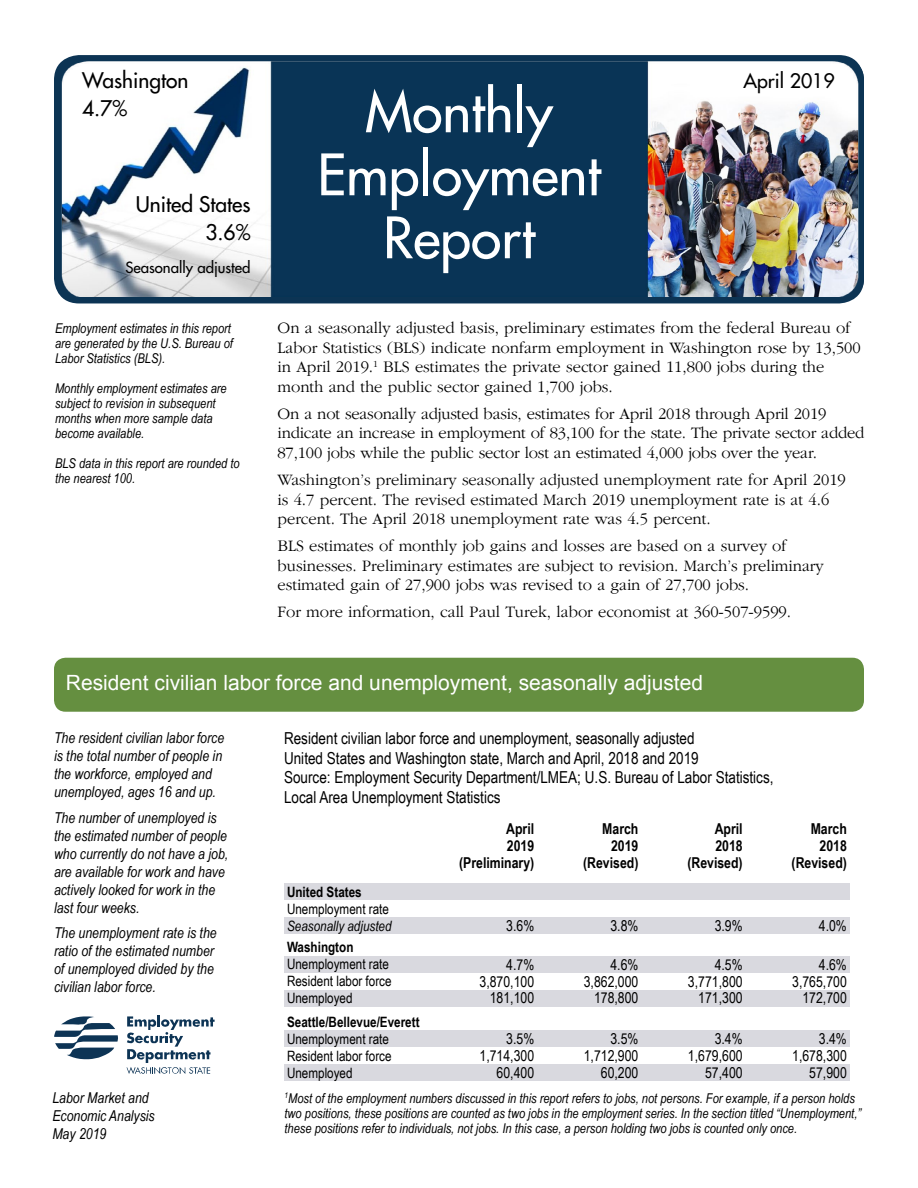
<style>
.page{position:relative;width:918px;height:1188px;background:#fff}
.page>*{position:absolute;margin:0;border:0;box-sizing:border-box;transform-origin:0 0}
.t1{font:55.5px/63px "Futura";color:#fff;text-align:center}
.t2{font:21px "Arial";color:#fff}
.Body_copy{font:21px "Futura";color:#000}
.H2{font:19.5px "Futura";color:#000}
.t3{font:300 16.5px/19.5px "Garamond";color:#000}
.Figure_table_heading{font:16.5px/19.5px "Arial Narrow";color:#000}
.Cover_Additional_Txt{font:italic 15px/18px "Arial Narrow";color:#000}
.t4{font:15px "Arial Narrow";color:#000}
.t5{font:700 15px "Arial Narrow";color:#000}
.Body_copy-2{font:15px "Futura";color:#000}
.t6{font:14.25px/17px "Arial Narrow";color:#000}
.t7{font:italic 14.25px/17px "Arial Narrow";color:#000}
.t8{font:700 14.25px/17px "Arial Narrow";color:#000}
.Note{font:italic 13.5px/15px "Arial Narrow";color:#000}
.s1{font-weight:700;font-style:normal}
.s2{font-style:normal}
.s3{font-weight:700}
.s4{font-weight:400}
</style>
<div class="page">
<div style="left:54px;top:55px;width:810px;height:248px;background:#0c3454;border-radius:25px"></div>
<img style="left:58px;top:60px;width:806px;height:237px">
<div style="left:54px;top:658px;width:810px;height:54px;background:#658f40;border-radius:12px"></div>
<div style="left:284px;top:883px;width:149px;height:17px;background:#d9d9df"></div>
<div style="left:433px;top:883px;width:104px;height:17px;background:#d9d9df"></div>
<div style="left:537px;top:883px;width:105px;height:17px;background:#d9d9df"></div>
<div style="left:642px;top:883px;width:104px;height:17px;background:#d9d9df"></div>
<div style="left:746px;top:883px;width:104px;height:17px;background:#d9d9df"></div>
<div style="left:284px;top:917px;width:149px;height:17px;background:#d9d9df"></div>
<div style="left:433px;top:917px;width:104px;height:17px;background:#d9d9df"></div>
<div style="left:537px;top:917px;width:105px;height:17px;background:#d9d9df"></div>
<div style="left:642px;top:917px;width:104px;height:17px;background:#d9d9df"></div>
<div style="left:746px;top:917px;width:104px;height:17px;background:#d9d9df"></div>
<div style="left:284px;top:956px;width:149px;height:17px;background:#d9d9df"></div>
<div style="left:433px;top:956px;width:104px;height:17px;background:#d9d9df"></div>
<div style="left:537px;top:956px;width:105px;height:17px;background:#d9d9df"></div>
<div style="left:642px;top:956px;width:104px;height:17px;background:#d9d9df"></div>
<div style="left:746px;top:956px;width:104px;height:17px;background:#d9d9df"></div>
<div style="left:284px;top:990px;width:149px;height:17px;background:#d9d9df"></div>
<div style="left:433px;top:990px;width:104px;height:17px;background:#d9d9df"></div>
<div style="left:537px;top:990px;width:105px;height:17px;background:#d9d9df"></div>
<div style="left:642px;top:990px;width:104px;height:17px;background:#d9d9df"></div>
<div style="left:746px;top:990px;width:104px;height:17px;background:#d9d9df"></div>
<div style="left:284px;top:1030px;width:149px;height:17px;background:#d9d9df"></div>
<div style="left:433px;top:1030px;width:104px;height:17px;background:#d9d9df"></div>
<div style="left:537px;top:1030px;width:105px;height:17px;background:#d9d9df"></div>
<div style="left:642px;top:1030px;width:104px;height:17px;background:#d9d9df"></div>
<div style="left:746px;top:1030px;width:104px;height:17px;background:#d9d9df"></div>
<div style="left:284px;top:1064px;width:149px;height:17px;background:#d9d9df"></div>
<div style="left:433px;top:1064px;width:104px;height:17px;background:#d9d9df"></div>
<div style="left:537px;top:1064px;width:105px;height:17px;background:#d9d9df"></div>
<div style="left:642px;top:1064px;width:104px;height:17px;background:#d9d9df"></div>
<div style="left:746px;top:1064px;width:104px;height:17px;background:#d9d9df"></div>
<svg style="left:54px;top:1016px;width:64px;height:43px"></svg>
<svg style="left:127px;top:1015px;width:88px;height:59px"></svg>
<p class="Body_copy" style="left:82px;top:67px;width:108px">Washington</p>
<p class="H2" style="left:743px;top:68px;width:93px">April 2019</p>
<p class="Body_copy" style="left:82px;top:95px;width:47px">4.7%</p>
<h1 class="t1" style="left:317px;top:81px;width:285px">Monthly<br>Employment<br>Report</h1>
<p class="Body_copy" style="left:136px;top:191px;width:116px">United States</p>
<p class="Body_copy" style="left:205px;top:219px;width:47px">3.6%</p>
<p class="Body_copy-2" style="left:125px;top:258px;width:127px">Seasonally adjusted</p>
<p class="Note" style="left:55px;top:320px;width:179px">Employment estimates in this report are generated by the U.S. Bureau of<br>Labor Statistics (BLS).</p>
<p class="Note" style="left:55px;top:380px;width:173px">Monthly employment estimates are subject to revision in subsequent months when more sample data become available.</p>
<p class="Note" style="left:55px;top:455px;width:186px">BLS data in this report are rounded to the nearest 100.</p>
<p class="t3" style="left:278px;top:318px;width:585px">On a seasonally adjusted basis, preliminary estimates from the federal Bureau of Labor Statistics (BLS) indicate nonfarm employment in Washington rose by 13,500 in April 2019.<sup>1</sup> BLS estimates the private sector gained 11,800 jobs during the month and the public sector gained 1,700 jobs.</p>
<p class="t3" style="left:278px;top:404px;width:588px">On a not seasonally adjusted basis, estimates for April 2018 through April 2019 indicate an increase in employment of 83,100 for the state. The private sector added<br>87,100 jobs while the public sector lost an estimated 4,000 jobs over the year.</p>
<p class="t3" style="left:278px;top:470px;width:570px">Washington’s preliminary seasonally adjusted unemployment rate for April 2019 is 4.7 percent. The revised estimated March 2019 unemployment rate is at 4.6 percent. The April 2018 unemployment rate was 4.5 percent.</p>
<p class="t3" style="left:278px;top:536px;width:548px">BLS estimates of monthly job gains and losses are based on a survey of businesses. Preliminary estimates are subject to revision. March’s preliminary estimated gain of 27,900 jobs was revised to a gain of 27,700 jobs.</p>
<p class="t3" style="left:278px;top:602px;width:515px">For more information, call Paul Turek, labor economist at 360-507-9599.</p>
<h2 class="t2" style="left:66px;top:669px;width:639px">Resident civilian labor force and unemployment, seasonally adjusted</h2>
<p class="Cover_Additional_Txt" style="left:54px;top:729px;width:172px">The resident civilian labor force is the total number of people in the workforce, employed and unemployed, ages 16 and up.</p>
<p class="Cover_Additional_Txt" style="left:54px;top:808px;width:176px">The number of unemployed is the estimated number of people who currently do not have a job, are available for work and have actively looked for work in the last four weeks.</p>
<p class="Cover_Additional_Txt" style="left:54px;top:924px;width:164px">The unemployment rate is the ratio of the estimated number of unemployed divided by the civilian labor force.</p>
<p class="Figure_table_heading" style="left:284px;top:728px;width:412px">Resident civilian labor force and unemployment, seasonally adjusted</p>
<p class="Figure_table_heading" style="left:284px;top:748px;width:416px">United States and Washington state, March and April, 2018 and 2019</p>
<p class="Figure_table_heading" style="left:284px;top:767px;width:491px">Source: Employment Security Department/LMEA; U.S. Bureau of Labor Statistics,<br>Local Area Unemployment Statistics</p>
<p class="t5" style="left:506px;top:817px;width:30px">April</p>
<p class="t5" style="left:602px;top:817px;width:38px">March</p>
<p class="t5" style="left:715px;top:817px;width:30px">April</p>
<p class="t5" style="left:811px;top:817px;width:38px">March</p>
<p class="t5" style="left:507px;top:834px;width:29px">2019</p>
<p class="t5" style="left:611px;top:834px;width:29px">2019</p>
<p class="t5" style="left:715px;top:834px;width:29px">2018</p>
<p class="t5" style="left:820px;top:834px;width:29px">2018</p>
<p class="t5" style="left:459px;top:851px;width:77px">(Preliminary)</p>
<p class="t5" style="left:583px;top:851px;width:57px">(Revised)</p>
<p class="t5" style="left:687px;top:851px;width:57px">(Revised)</p>
<p class="t5" style="left:792px;top:851px;width:57px">(Revised)</p>
<p class="t7" style="left:287px;top:883px;width:106px"><span class="s1">United States<br></span><span class="s2">Unemployment rate<br></span>Seasonally adjusted</p>
<p class="t4" style="left:506px;top:915px;width:30px">3.6%</p>
<p class="t4" style="left:610px;top:915px;width:30px">3.8%</p>
<p class="t4" style="left:715px;top:915px;width:30px">3.9%</p>
<p class="t4" style="left:819px;top:915px;width:30px">4.0%</p>
<p class="t6" style="left:287px;top:938px;width:103px"><span class="s3">Washington<br></span>Unemployment rate</p>
<p class="t4" style="left:506px;top:953px;width:30px">4.7%</p>
<p class="t4" style="left:610px;top:953px;width:30px">4.6%</p>
<p class="t4" style="left:715px;top:953px;width:30px">4.5%</p>
<p class="t4" style="left:819px;top:953px;width:30px">4.6%</p>
<p class="t6" style="left:287px;top:972px;width:106px">Resident labor force</p>
<p class="t4" style="left:480px;top:970px;width:56px">3,870,100</p>
<p class="t4" style="left:584px;top:970px;width:56px">3,862,000</p>
<p class="t4" style="left:688px;top:970px;width:56px">3,771,800</p>
<p class="t4" style="left:792px;top:970px;width:56px">3,765,700</p>
<p class="t6" style="left:287px;top:989px;width:67px">Unemployed</p>
<p class="t4" style="left:490px;top:987px;width:46px">181,100</p>
<p class="t4" style="left:594px;top:987px;width:46px">178,800</p>
<p class="t4" style="left:698px;top:987px;width:46px">171,300</p>
<p class="t4" style="left:802px;top:987px;width:46px">172,700</p>
<p class="t8" style="left:287px;top:1013px;width:134px">Seattle/Bellevue/Everett<br><span class="s4">Unemployment rate</span></p>
<p class="t4" style="left:506px;top:1028px;width:30px">3.5%</p>
<p class="t4" style="left:610px;top:1028px;width:30px">3.5%</p>
<p class="t4" style="left:715px;top:1028px;width:30px">3.4%</p>
<p class="t4" style="left:819px;top:1028px;width:30px">3.4%</p>
<p class="Cover_Additional_Txt" style="left:52px;top:1088px;width:98px">Labor Market and</p>
<p class="Cover_Additional_Txt" style="left:52px;top:1106px;width:104px">Economic Analysis</p>
<p class="Cover_Additional_Txt" style="left:52px;top:1124px;width:56px">May 2019</p>
<p class="t6" style="left:287px;top:1047px;width:106px">Resident labor force</p>
<p class="t4" style="left:480px;top:1045px;width:56px">1,714,300</p>
<p class="t4" style="left:584px;top:1045px;width:56px">1,712,900</p>
<p class="t4" style="left:688px;top:1045px;width:56px">1,679,600</p>
<p class="t4" style="left:792px;top:1045px;width:56px">1,678,300</p>
<p class="t6" style="left:287px;top:1064px;width:67px">Unemployed</p>
<p class="t4" style="left:497px;top:1062px;width:39px">60,400</p>
<p class="t4" style="left:601px;top:1062px;width:39px">60,200</p>
<p class="t4" style="left:705px;top:1062px;width:39px">57,400</p>
<p class="t4" style="left:809px;top:1062px;width:39px">57,900</p>
<p class="Note" style="left:285px;top:1090px;width:578px"><sup>1</sup>Most of the employment numbers discussed in this report refers to jobs, not persons. For example, if a person holds two positions, these positions are counted as two jobs in the employment series. In the section titled “Unemployment,” these positions refer to individuals, not jobs. In this case, a person holding two jobs is counted only once.</p>
</div>
